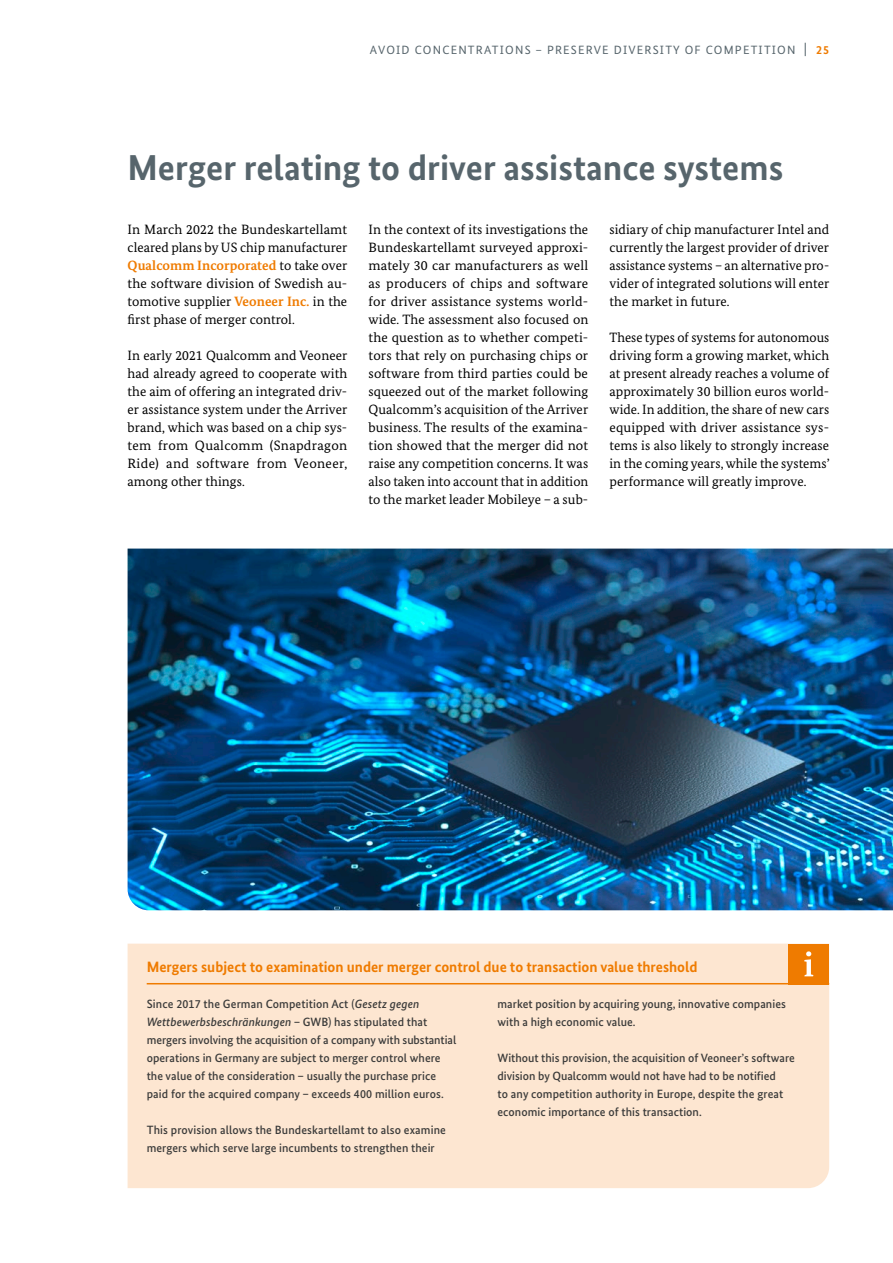
<style>
.page{position:relative;width:893px;height:1263px;background:#fff}
.page>*{position:absolute;margin:0;border:0;box-sizing:border-box;transform-origin:0 0}
.t1{font:700 36px "Bundes Sans";color:#57656c}
.t2{font:700 15px "Bundes Sans";color:#ef7b00}
.t3{font:13.5px/18px "Bundes Serif";letter-spacing:.005em;color:#000;text-align:justify}
.t4{font:500 12px/18px "Bundes Sans";letter-spacing:.005em;color:#3b3b3a}
.t5{font:12px "Bundes Sans";letter-spacing:.1em;color:#57656c}
.s1{font-size:15px}
.s2{font-weight:700;color:#ef7b00}
.s3{font-style:italic}
</style>
<div class="page">
<div style="left:128px;top:944px;width:701px;height:244px;background:#fde6d1"></div>
<img style="left:128px;top:549px;width:765px;height:361px">
<div style="left:788px;top:944px;width:41px;height:40px;background:#ef7b00"></div>
<svg style="left:804px;top:951px;width:9px;height:25px"></svg>
<hr style="left:147px;top:983px;width:682px;height:1px;background:#ef7b00">
<p class="t5" style="left:370px;top:43px;width:461px">AVOID CONCENTRATIONS – PRESERVE DIVERSITY OF COMPETITION <span class="s1">|</span> <span class="s2">25</span></p>
<h2 class="t1" style="left:128px;top:146px;width:657px">Merger relating to driver assistance systems</h2>
<p class="t3" style="left:128px;top:220px;width:221px">In March 2022 the Bundeskartellamt cleared plans by US chip manufacturer <span class="s2">Qualcomm Incorporated</span> to take over the software division of Swedish au&shy;tomotive supplier <span class="s2">Veoneer Inc.</span> in the first phase of merger control.</p>
<p class="t3" style="left:128px;top:346px;width:221px">In early 2021 Qualcomm and Veoneer had already agreed to cooperate with the aim of offering an integrated driv&shy;er assistance system under the Arriver brand, which was based on a chip sys&shy;tem from Qualcomm (Snap dragon Ride) and software from Veoneer, among other things.</p>
<p class="t3" style="left:369px;top:220px;width:221px">In the context of its investigations the Bundeskartellamt surveyed approxi&shy;mately 30 car manufacturers as well as producers of chips and software for driver assistance systems world&shy;wide. The assessment also focused on the question as to whether competi&shy;tors that rely on purchasing chips or software from third parties could be squeezed out of the market following Qualcomm’s acquisition of the Arriver business. The results of the examina&shy;tion showed that the merger did not raise any competition concerns. It was also taken into account that in addition to the market leader Mobileye – a sub-</p>
<p class="t3" style="left:609px;top:220px;width:221px">sidiary of chip manufacturer Intel and currently the largest provider of driver assistance systems – an alternative pro&shy;vider of integrated solutions will enter the market in future.</p>
<p class="t3" style="left:609px;top:328px;width:222px">These types of systems for autonomous driving form a growing market, which at present already reaches a volume of approximately 30 billion euros world&shy;wide. In addition, the share of new cars equipped with driver assistance sys&shy;tems is also likely to strongly increase in the coming years, while the systems’ performance will greatly improve.</p>
<h3 class="t2" style="left:147px;top:958px;width:552px">Mergers subject to examination under merger control due to transaction value threshold</h3>
<p class="t4" style="left:147px;top:995px;width:311px">Since 2017 the German Competition Act (<span class="s3">Gesetz gegen Wettbewerbsbeschränkungen</span> – GWB) has stipulated that mergers involving the acquisition of a company with substantial operations in Germany are subject to merger control where the value of the consideration – usually the purchase price paid for the acquired company – exceeds 400 million euros.</p>
<p class="t4" style="left:147px;top:1121px;width:301px">This provision allows the Bundeskartellamt to also examine mergers which serve large incumbents to strengthen their</p>
<p class="t4" style="left:497px;top:995px;width:290px">market position by acquiring young, innovative companies with a high economic value.</p>
<p class="t4" style="left:497px;top:1049px;width:299px">Without this provision, the acquisition of Veoneer’s software division by Qualcomm would not have had to be notified<br>to any competition authority in Europe, despite the great economic importance of this transaction.</p>
</div>
